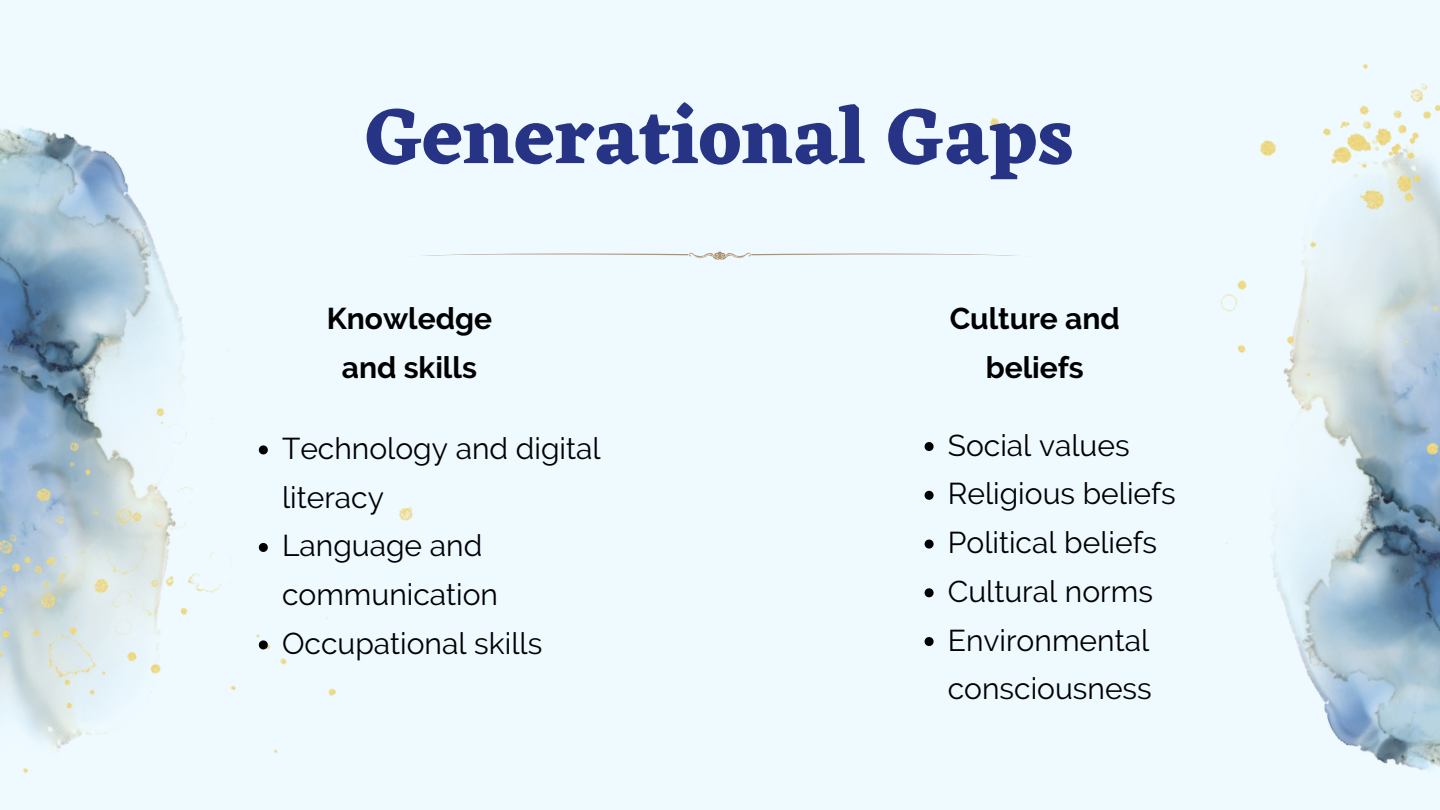
<style>
.page{position:relative;width:1440px;height:810px;background:#eefaff}
.page>*{position:absolute;margin:0;border:0;box-sizing:border-box;transform-origin:0 0}
.t1{font:700 80px "Eczar";color:#273384}
.t2{font:30px/48.8px "Raleway";color:#000}
.t3{font:700 30px/48.8px "Raleway";color:#000;text-align:center}
</style>
<div class="page">
<img style="left:1272px;top:546px;width:168px;height:225px">
<img style="left:0;top:127px;width:413px;height:647px">
<img style="left:989px;top:63px;width:451px;height:483px">
<svg style="left:409px;top:251px;width:621px;height:10px"></svg>
<svg style="left:259px;top:445px;width:9px;height:9px"></svg>
<svg style="left:259px;top:543px;width:9px;height:9px"></svg>
<svg style="left:259px;top:640px;width:9px;height:9px"></svg>
<svg style="left:925px;top:442px;width:9px;height:9px"></svg>
<svg style="left:925px;top:491px;width:9px;height:9px"></svg>
<svg style="left:925px;top:540px;width:9px;height:9px"></svg>
<svg style="left:925px;top:588px;width:9px;height:9px"></svg>
<svg style="left:925px;top:637px;width:9px;height:9px"></svg>
<p class="t1" style="left:366px;top:89px;width:710px">Generational Gaps</p>
<p class="t3" style="left:327px;top:294px;width:167px">Knowledge and skills</p>
<p class="t2" style="left:282px;top:424px;width:320px">Technology and digital literacy</p>
<p class="t2" style="left:282px;top:521px;width:218px">Language and communication</p>
<p class="t2" style="left:282px;top:619px;width:262px">Occupational skills</p>
<p class="t3" style="left:950px;top:294px;width:172px">Culture and beliefs</p>
<p class="t2" style="left:948px;top:421px;width:183px">Social values</p>
<p class="t2" style="left:948px;top:469px;width:229px">Religious beliefs</p>
<p class="t2" style="left:948px;top:518px;width:211px">Political beliefs</p>
<p class="t2" style="left:948px;top:567px;width:207px">Cultural norms</p>
<p class="t2" style="left:948px;top:616px;width:206px">Environmental consciousness</p>
</div>
